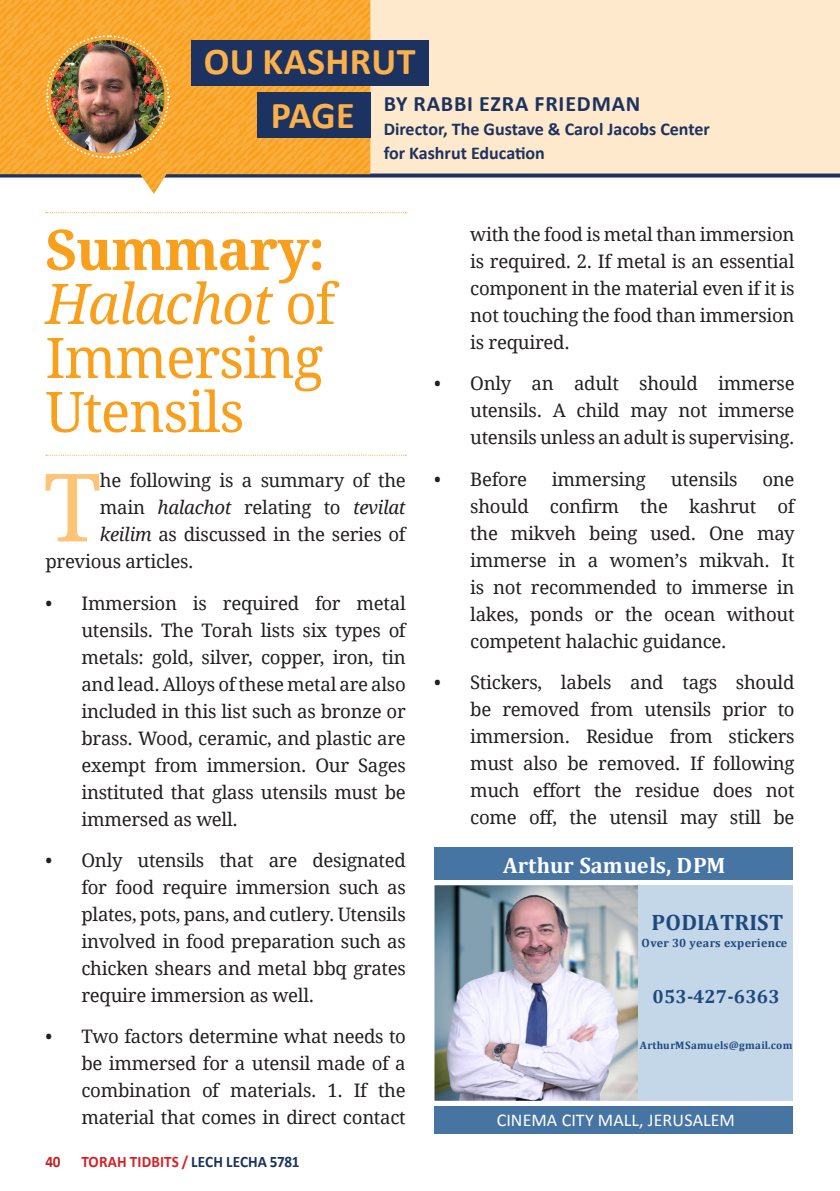
<style>
.page{position:relative;width:840px;height:1191px;background:#fff}
.page>*{position:absolute;margin:0;border:0;box-sizing:border-box;transform-origin:0 0}
.drop{font:94.2px "Droid Serif";color:#fdc377}
.headline{font:56px/54px "Droid Serif";letter-spacing:-.02em;color:#f89f1c}
.t1{font:700 38px "Calibri";letter-spacing:.01em;color:#fbb14b}
.t2{font:700 22.4px "Cambria";letter-spacing:.005em;color:#fff}
.t3{font:700 22.4px "Cambria";letter-spacing:.01em;color:#1f497d}
.t4{font:700 22px "Calibri";letter-spacing:.04em;color:#1c3260}
.t5{font:700 19px "Cambria";letter-spacing:.01em;color:#1f497d}
.drop-2{font:18.6px/27px "Droid Serif";letter-spacing:-.015em;color:#231f20;text-align:justify}
.drop-3{font:italic 18.6px "Droid Serif";letter-spacing:-.015em;color:#231f20}
.t6{font:700 18px "Calibri";color:#1c3260}
.t7{font:18px "Calibri";letter-spacing:.005em;color:#fff}
.t8{font:700 16px "Calibri";letter-spacing:.01em;color:#d5222a;scale:.95 1}
.t9{font:700 12px "Cambria";letter-spacing:.015em;color:#1f497d}
.t10{font:700 11px "Cambria";letter-spacing:.03em;color:#1f497d}
.s1{font-weight:700}
.s2{font-style:italic}
.s3{font-style:normal}
.s4{color:#bd2327}
.s5{color:#1c3260}
</style>
<div class="page">
<svg style="left:46px;top:212px;width:360px;height:1px"></svg>
<svg style="left:46px;top:455px;width:360px;height:1px"></svg>
<div style="left:354px;top:0;width:485px;height:177px;background:#fee9cc"></div>
<svg style="left:370px;top:173px;width:469px;height:4px;background:#3a4a6e"></svg>
<img style="left:0;top:0;width:370px;height:194px">
<div style="left:191px;top:40px;width:238px;height:45px;background:#1c3260"></div>
<div style="left:257px;top:92px;width:113px;height:46px;background:#1c3260"></div>
<div style="left:434px;top:847px;width:358px;height:32px;background:#4674a3"></div>
<div style="left:434px;top:1105px;width:358px;height:28px;background:#4674a3"></div>
<img style="left:435px;top:886px;width:202px;height:214px">
<div style="left:432px;top:883px;width:208px;height:220px;border:2px solid #fff"></div>
<div style="left:638px;top:885px;width:154px;height:216px;background:#c4d7e9"></div>
<img style="left:625px;top:984px;width:168px;height:55px">
<img style="left:434px;top:1108px;width:359px;height:26px">
<img style="left:621px;top:1039px;width:172px;height:23px">
<img style="left:625px;top:909px;width:168px;height:59px">
<p class="t1" style="left:204px;top:35px;width:213px">OU KASHRUT</p>
<p class="t1" style="left:270px;top:88px;width:85px">PAGE</p>
<p class="t4" style="left:383px;top:88px;width:258px">BY RABBI EZRA FRIEDMAN</p>
<p class="t6" style="left:383px;top:116px;width:327px">Director, The Gustave &amp; Carol Jacobs Center</p>
<p class="t6" style="left:383px;top:140px;width:163px">for Kashrut Education</p>
<p class="headline" style="left:45px;top:223px;width:291px"><span class="s1">Summary:<br></span><span class="s2">Halachot</span> of<br>Immersing<br>Utensils</p>
<p class="drop" style="left:43px;top:449px;width:59px">T</p>
<p class="drop-2" style="left:100px;top:467px;width:307px">he following is a summary of the</p>
<p class="drop-3" style="left:100px;top:496px;width:307px"><span class="s3">main</span> halachot <span class="s3">relating to</span> tevilat</p>
<p class="drop-2" style="left:100px;top:521px;width:307px"><span class="s2">keilim</span> as discussed in the series of</p>
<p class="drop-2" style="left:45px;top:548px;width:150px">previous articles.</p>
<p class="drop-2" style="left:81px;top:589px;width:326px;text-indent:-36px">• Immersion is required for metal utensils. The Torah lists six types of metals: gold, silver, copper, iron, tin and lead. Alloys of these metal are also included in this list such as bronze or brass. Wood, ceramic, and plastic are exempt from immersion. Our Sages instituted that glass utensils must be immersed as well.</p>
<p class="drop-2" style="left:81px;top:847px;width:326px;text-indent:-36px">• Only utensils that are designated for food require immersion such as plates, pots, pans, and cutlery. Utensils involved in food preparation such as chicken shears and metal bbq grates require immersion as well.</p>
<p class="drop-2" style="left:81px;top:1023px;width:325px;text-indent:-36px">• Two factors determine what needs to be immersed for a utensil made of a combination of materials. 1. If the material that comes in direct contact</p>
<p class="t8" style="left:45px;top:1150px;width:269px"><span class="s4">40</span> TORAH TIDBITS / <span class="s5">LECH LECHA 5781</span></p>
<p class="drop-2" style="left:470px;top:221px;width:326px">with the food is metal than immersion is required. 2. If metal is an essential component in the material even if it is not touching the food than immersion is required.</p>
<p class="drop-2" style="left:470px;top:370px;width:326px;text-indent:-36px">• Only an adult should immerse utensils. A child may not immerse utensils unless an adult is supervising.</p>
<p class="drop-2" style="left:434px;top:465px;width:94px">• Before</p>
<p class="drop-2" style="left:551px;top:465px;width:95px">immersing</p>
<p class="drop-2" style="left:670px;top:465px;width:68px">utensils</p>
<p class="drop-2" style="left:470px;top:465px;width:326px;text-indent:292px">one should confirm the kashrut of the mikveh being used. One may immerse in a women’s mikvah. It is not recommended to immerse in lakes, ponds or the ocean without competent halachic guidance.</p>
<p class="drop-2" style="left:470px;top:669px;width:326px;text-indent:-36px">• Stickers, labels and tags should be removed from utensils prior to immersion. Residue from stickers must also be removed. If following much effort the residue does not come off, the utensil may still be</p>
<p class="t2" style="left:502px;top:849px;width:224px">Arthur Samuels, DPM</p>
<p class="t3" style="left:651px;top:906px;width:134px">PODIATRIST</p>
<p class="t9" style="left:641px;top:934px;width:147px">Over 30 years experience</p>
<p class="t5" style="left:652px;top:983px;width:128px">053--‐427--‐6363</p>
<p class="t10" style="left:639px;top:1037px;width:154px">ArthurMSamuels@gmail.com</p>
<p class="t7" style="left:496px;top:1108px;width:239px">CINEMA CITY MALL, JERUSALEM</p>
</div>
